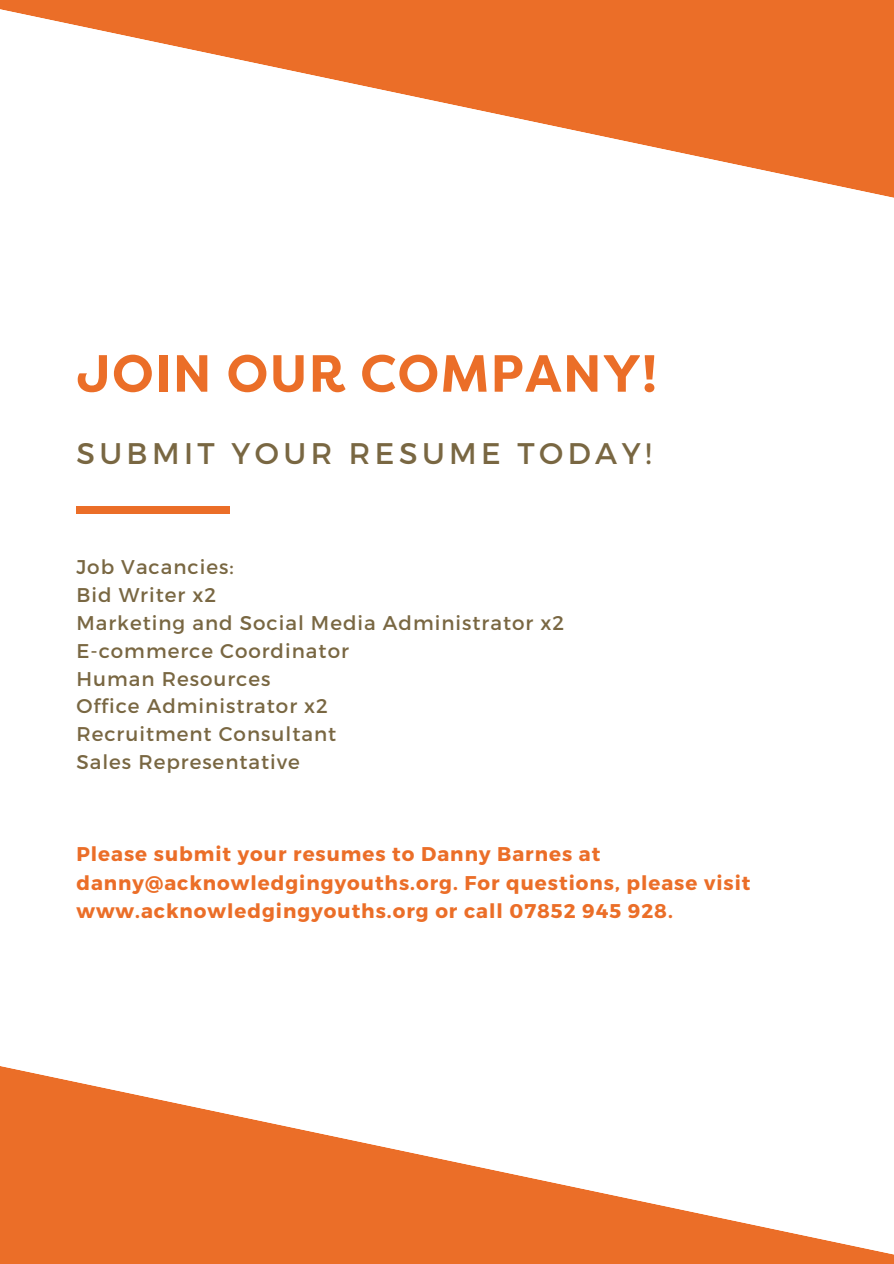
<style>
.page{position:relative;width:894px;height:1264px;background:#fff}
.page>*{position:absolute;margin:0;border:0;box-sizing:border-box;transform-origin:0 0}
.t1{font:700 52.05px "Filson W04";letter-spacing:.02em;color:#eb6e28}
.t2{font:29.85px "Montserrat";letter-spacing:.15em;color:#796742}
.t3{font:19.8px "Montserrat";letter-spacing:.05em;color:#796742}
.t4{font:700 19.8px/28.2px "Montserrat";letter-spacing:.05em;color:#eb6e28}
</style>
<div class="page">
<div style="left:76px;top:506px;width:153px;height:8px;background:#eb6e28"></div>
<svg style="left:0;top:0;width:893px;height:198px;fill:#eb6e28"></svg>
<svg style="left:0;top:1066px;width:893px;height:197px;fill:#eb6e28"></svg>
<p class="t1" style="left:76px;top:340px;width:582px">JOIN OUR COMPANY!</p>
<p class="t2" style="left:76px;top:434px;width:576px">SUBMIT YOUR RESUME TODAY!</p>
<p class="t3" style="left:76px;top:554px;width:159px">Job Vacancies:</p>
<p class="t3" style="left:76px;top:581px;width:141px">Bid Writer x2</p>
<p class="t3" style="left:76px;top:609px;width:489px">Marketing and Social Media Administrator x2</p>
<p class="t3" style="left:76px;top:637px;width:274px">E-commerce Coordinator</p>
<p class="t3" style="left:76px;top:665px;width:195px">Human Resources</p>
<p class="t3" style="left:76px;top:693px;width:253px">Office Administrator x2</p>
<p class="t3" style="left:76px;top:721px;width:261px">Recruitment Consultant</p>
<p class="t3" style="left:76px;top:749px;width:225px">Sales Representative</p>
<p class="t4" style="left:76px;top:839px;width:675px">Please submit your resumes to Danny Barnes at danny@acknowledgingyouths.org. For questions, please visit www.acknowledgingyouths.org or call 07852 945 928.</p>
</div>
